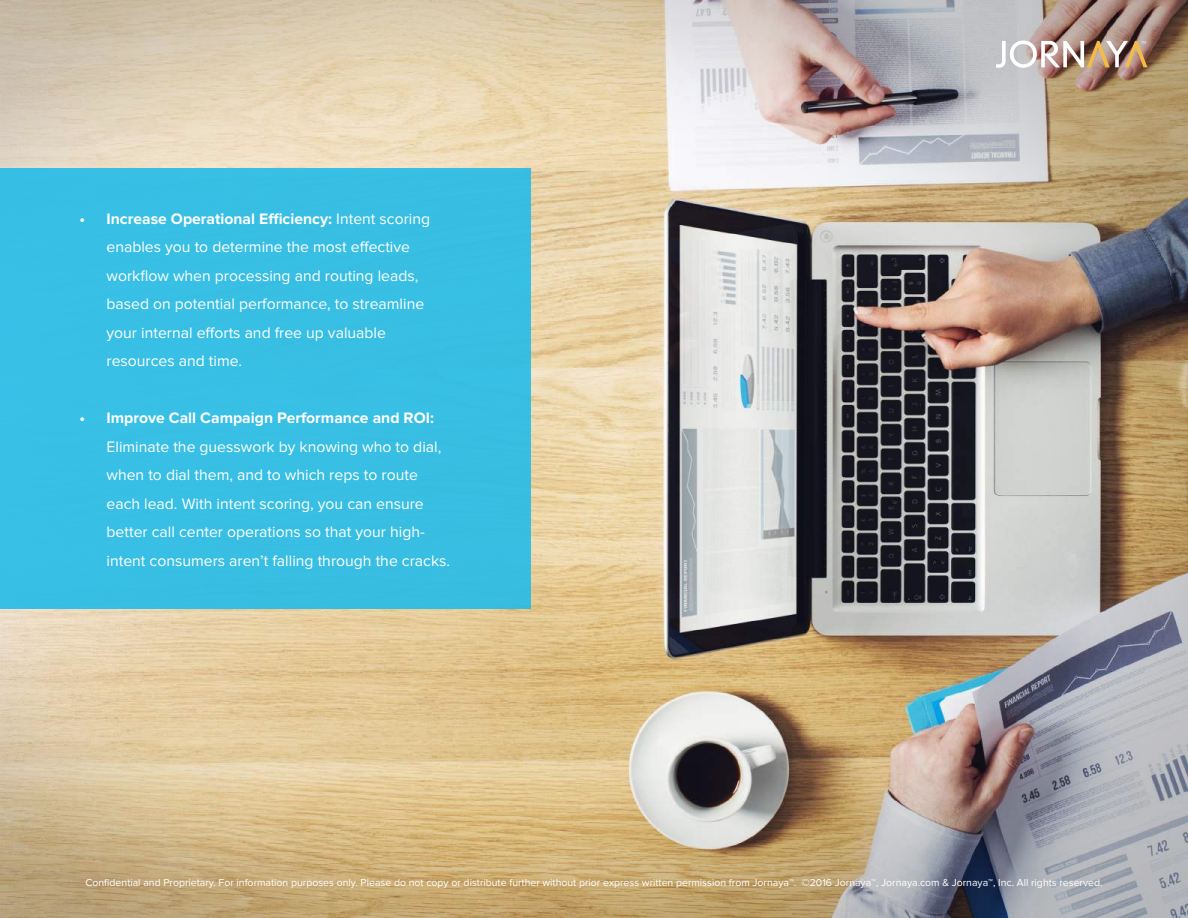
<style>
.page{position:relative;width:1188px;height:918px;background:#fff}
.page>*{position:absolute;margin:0;border:0;box-sizing:border-box;transform-origin:0 0}
.t1{font:15.75px/28.5px "Proxima Nova";color:#fff}
.t2{font:700 15.75px "Proxima Nova";color:#fff}
.t3{font:10.5px "Proxima Nova";color:#fff}
.s1{font-weight:700}
.s2{font-weight:300}
</style>
<div class="page">
<img style="left:0;top:0;width:1188px;height:918px">
<div style="left:0;top:168px;width:531px;height:441px;background:#38bfe4"></div>
<img style="left:996px;top:40px;width:152px;height:28px">
<p class="t1" style="left:106px;top:204px;width:325px;text-indent:-27px"><span class="s1">• Increase Operational Efficiency:</span> Intent scoring enables you to determine the most effective workflow when processing and routing leads, based on potential performance, to streamline your internal efforts and free up valuable resources and time.</p>
<p class="t2" style="left:80px;top:409px;width:356px">• Improve Call Campaign Performance and ROI:</p>
<p class="t1" style="left:106px;top:432px;width:345px">Eliminate the guesswork by knowing who to dial, when to dial them, and to which reps to route each lead. With intent scoring, you can ensure better call center operations so that your high&shy;intent consumers aren’t falling through the cracks.</p>
<p class="t3" style="left:85px;top:876px;width:1019px">Confidential and Proprietary. For information purposes only. Please do not copy or distribute further without prior express written permission from Jornaya<span class="s2">™</span>. ©2016 Jornaya<span class="s2">™</span>, Jornaya.com &amp; Jornaya<span class="s2">™</span>, Inc. All rights reserved.</p>
</div>
